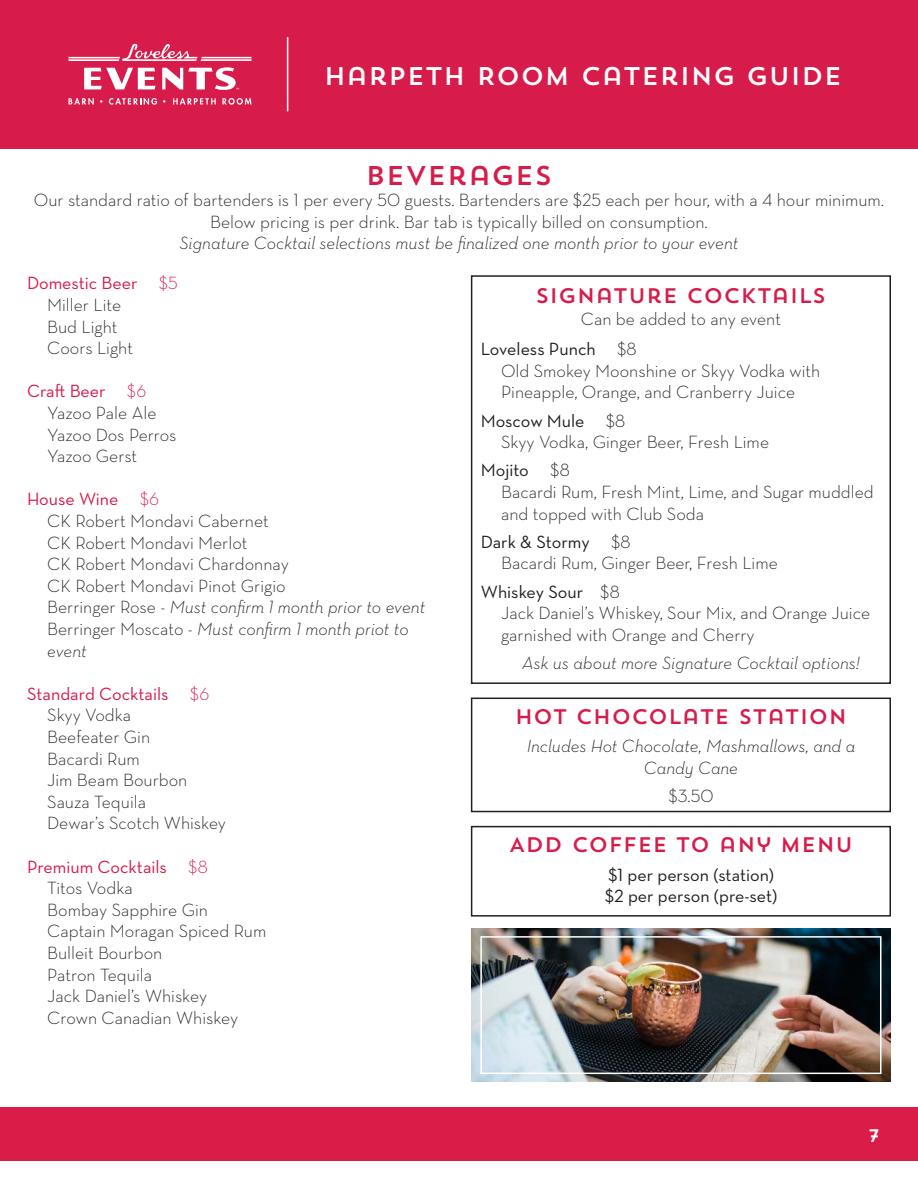
<style>
.page{position:relative;width:918px;height:1188px;background:#fff}
.page>*{position:absolute;margin:0;border:0;box-sizing:border-box;transform-origin:0 0}
.t1{font:27px "Trend Sans One";color:#d71c4b}
.t2{font:25.5px "Trend Sans One";color:#fff}
.t3{font:21px "Trend Sans One";color:#d71c4b}
.t4{font:300 18px/21.6px "Neutraface Text";color:#231f20}
.t5{font:italic 300 18px/21.6px "Neutraface Text";color:#231f20}
.t6{font:18px "Neutraface Text";color:#231f20}
.t7{font:18px "Neutraface Text";color:#d71c4b}
.t8{font:18px "Trend Sans One";color:#fff}
.s1{font-weight:300}
.s2{font-style:normal}
</style>
<div class="page">
<div style="left:471px;top:275px;width:420px;height:409px;border:2px solid #231f20"></div>
<div style="left:471px;top:698px;width:420px;height:114px;border:2px solid #231f20"></div>
<div style="left:471px;top:826px;width:420px;height:91px;border:2px solid #231f20"></div>
<div style="left:0;top:1107px;width:918px;height:54px;background:#d91c48"></div>
<div style="left:0;top:0;width:918px;height:148px;background:#d71c4b"></div>
<svg style="left:84px;top:68px;width:72px;height:21px"></svg>
<svg style="left:68px;top:44px;width:184px;height:17px"></svg>
<svg style="left:68px;top:98px;width:26px;height:7px"></svg>
<svg style="left:109px;top:98px;width:48px;height:7px"></svg>
<svg style="left:173px;top:98px;width:43px;height:6px"></svg>
<svg style="left:222px;top:98px;width:30px;height:7px"></svg>
<svg style="left:162px;top:67px;width:77px;height:23px"></svg>
<hr style="left:287px;top:37px;width:1px;height:74px;background:#fff">
<img style="left:472px;top:929px;width:418px;height:152px">
<div style="left:480px;top:936px;width:402px;height:138px;border:2px solid #fff"></div>
<p class="t2" style="left:324px;top:59px;width:520px">HARPETH ROOM CATERING GUIDE</p>
<p class="t1" style="left:366px;top:158px;width:188px">BEVERAGES</p>
<p class="t4" style="left:34px;top:189px;width:852px">Our standard ratio of bartenders is 1 per every 50 guests. Bartenders are $25 each per hour, with a 4 hour minimum.</p>
<p class="t4" style="left:210px;top:211px;width:499px">Below pricing is per drink. Bar tab is typically billed on consumption.</p>
<p class="t5" style="left:180px;top:232px;width:560px">Signature Cocktail selections must be finalized one month prior to your event</p>
<p class="t7" style="left:27px;top:272px;width:152px">Domestic Beer <span class="s1">$5</span></p>
<p class="t4" style="left:47px;top:294px;width:75px">Miller Lite</p>
<p class="t4" style="left:47px;top:315px;width:72px">Bud Light</p>
<p class="t4" style="left:47px;top:337px;width:87px">Coors Light</p>
<p class="t7" style="left:27px;top:380px;width:121px">Craft Beer <span class="s1">$6</span></p>
<p class="t4" style="left:47px;top:402px;width:111px">Yazoo Pale Ale</p>
<p class="t4" style="left:47px;top:423px;width:131px">Yazoo Dos Perros</p>
<p class="t4" style="left:47px;top:445px;width:91px">Yazoo Gerst</p>
<p class="t7" style="left:27px;top:488px;width:134px">House Wine <span class="s1">$6</span></p>
<p class="t4" style="left:47px;top:510px;width:223px">CK Robert Mondavi Cabernet</p>
<p class="t4" style="left:47px;top:531px;width:202px">CK Robert Mondavi Merlot</p>
<p class="t4" style="left:47px;top:553px;width:243px">CK Robert Mondavi Chardonnay</p>
<p class="t4" style="left:47px;top:575px;width:240px">CK Robert Mondavi Pinot Grigio</p>
<p class="t5" style="left:47px;top:596px;width:380px"><span class="s2">Berringer Rose -</span> Must confirm 1 month prior to event</p>
<p class="t5" style="left:47px;top:618px;width:363px"><span class="s2">Berringer Moscato -</span> Must confirm 1 month priot to event</p>
<p class="t7" style="left:27px;top:682px;width:184px">Standard Cocktails <span class="s1">$6</span></p>
<p class="t4" style="left:47px;top:704px;width:85px">Skyy Vodka</p>
<p class="t4" style="left:47px;top:726px;width:104px">Beefeater Gin</p>
<p class="t4" style="left:47px;top:747px;width:94px">Bacardi Rum</p>
<p class="t4" style="left:47px;top:769px;width:142px">Jim Beam Bourbon</p>
<p class="t4" style="left:47px;top:791px;width:100px">Sauza Tequila</p>
<p class="t4" style="left:47px;top:812px;width:180px">Dewar’s Scotch Whiskey</p>
<p class="t7" style="left:27px;top:855px;width:182px">Premium Cocktails <span class="s1">$8</span></p>
<p class="t4" style="left:47px;top:877px;width:87px">Titos Vodka</p>
<p class="t4" style="left:47px;top:899px;width:162px">Bombay Sapphire Gin</p>
<p class="t4" style="left:47px;top:920px;width:221px">Captain Moragan Spiced Rum</p>
<p class="t4" style="left:47px;top:942px;width:117px">Bulleit Bourbon</p>
<p class="t4" style="left:47px;top:963px;width:106px">Patron Tequila</p>
<p class="t4" style="left:47px;top:985px;width:161px">Jack Daniel’s Whiskey</p>
<p class="t4" style="left:47px;top:1007px;width:192px">Crown Canadian Whiskey</p>
<p class="t3" style="left:536px;top:282px;width:292px">SIGNATURE COCKTAILS</p>
<p class="t4" style="left:581px;top:307px;width:202px">Can be added to any event</p>
<p class="t6" style="left:481px;top:338px;width:157px">Loveless Punch <span class="s1">$8</span></p>
<p class="t4" style="left:501px;top:360px;width:321px">Old Smokey Moonshine or Skyy Vodka with<br>Pineapple, Orange, and Cranberry Juice</p>
<p class="t6" style="left:481px;top:409px;width:146px">Moscow Mule <span class="s1">$8</span></p>
<p class="t4" style="left:501px;top:431px;width:270px">Skyy Vodka, Ginger Beer, Fresh Lime</p>
<p class="t6" style="left:481px;top:459px;width:90px">Mojito <span class="s1">$8</span></p>
<p class="t4" style="left:501px;top:481px;width:374px">Bacardi Rum, Fresh Mint, Lime, and Sugar muddled and topped with Club Soda</p>
<p class="t6" style="left:481px;top:530px;width:151px">Dark &amp; Stormy <span class="s1">$8</span></p>
<p class="t4" style="left:501px;top:552px;width:278px">Bacardi Rum, Ginger Beer, Fresh Lime</p>
<p class="t6" style="left:481px;top:580px;width:140px">Whiskey Sour <span class="s1">$8</span></p>
<p class="t4" style="left:501px;top:602px;width:371px">Jack Daniel’s Whiskey, Sour Mix, and Orange Juice garnished with Orange and Cherry</p>
<p class="t5" style="left:522px;top:652px;width:339px">Ask us about more Signature Cocktail options!</p>
<p class="t3" style="left:515px;top:703px;width:334px">HOT CHOCOLATE STATION</p>
<p class="t5" style="left:527px;top:735px;width:330px;text-align:center">Includes Hot Chocolate, Mashmallows, and a<br>Candy Cane</p>
<p class="t4" style="left:668px;top:785px;width:47px">$3.50</p>
<p class="t3" style="left:509px;top:832px;width:346px">ADD COFFEE TO ANY MENU</p>
<p class="t6" style="left:608px;top:863px;width:168px">$1 per person (station)</p>
<p class="t6" style="left:605px;top:885px;width:174px">$2 per person (pre-set)</p>
<p class="t8" style="left:868px;top:1124px;width:13px">7</p>
</div>
